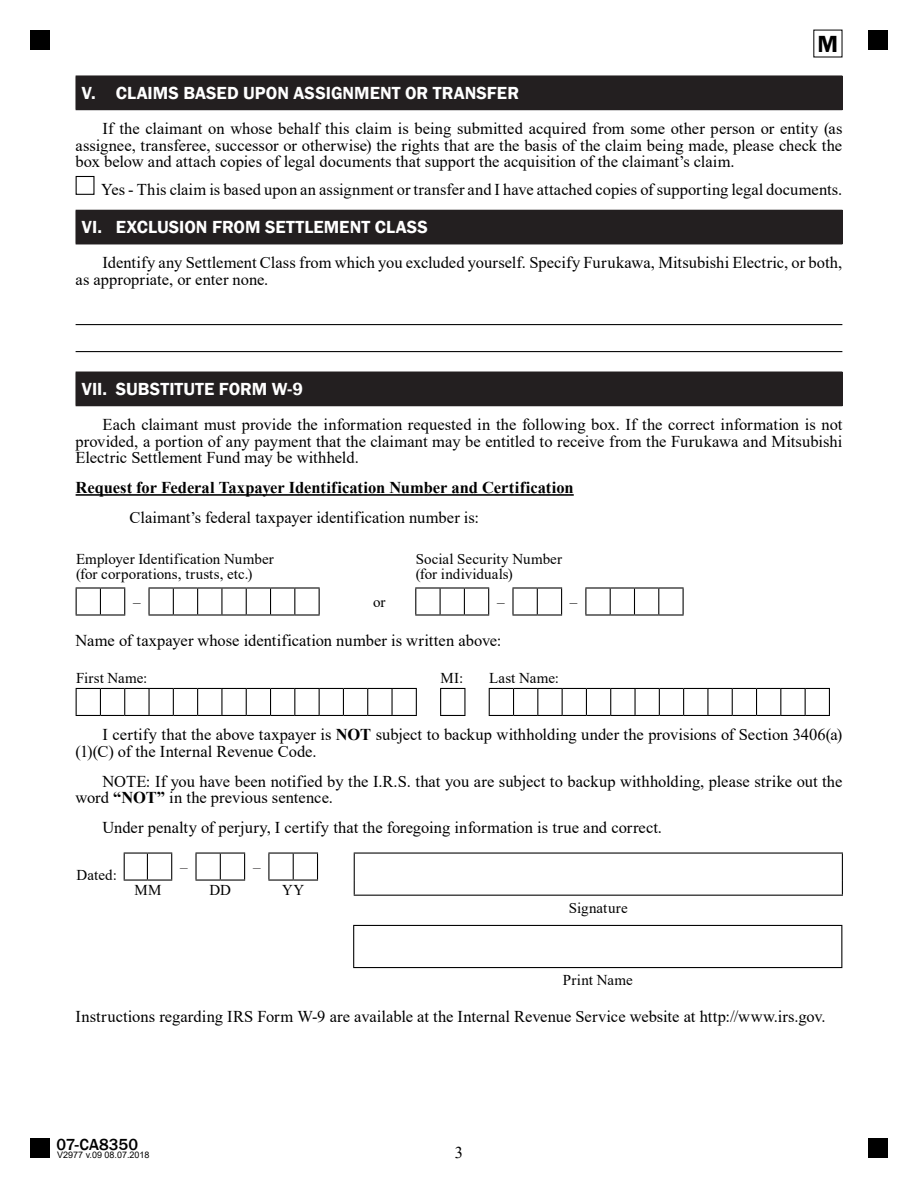
<style>
.page{position:relative;width:918px;height:1188px;background:#fff}
.page>*{position:absolute;margin:0;border:0;box-sizing:border-box;transform-origin:0 0}
.t1{font:600 24px "Franklin Gothic";color:#000}
.t2{font:600 18px "Franklin Gothic";color:#fff}
.Indent_1{font:16.5px/16.5px "Times New Roman";color:#000}
.Body_Copy{font:16.5px "Times New Roman";color:#000}
.Body_Copy-2{font:700 16.5px "Times New Roman";color:#000}
.t3{font:500 16.5px "Franklin Gothic";letter-spacing:.005em;color:#000}
.OCR_Type{font:16.5px "Times New Roman";color:#000}
.OCR_Type-2{font:15px "Times New Roman";letter-spacing:.005em;color:#000}
.t4{font:15px "Times New Roman";color:#231f20}
.t5{font:9px "Arial";color:#000}
.s1{font-weight:700}
</style>
<div class="page">
<div style="left:30px;top:30px;width:20px;height:20px;background:#000"></div>
<div style="left:868px;top:30px;width:20px;height:20px;background:#000"></div>
<div style="left:30px;top:1138px;width:20px;height:20px;background:#000"></div>
<div style="left:868px;top:1138px;width:20px;height:20px;background:#000"></div>
<hr style="left:76px;top:494px;width:498px;height:2px;background:#000">
<div style="left:76px;top:76px;width:766px;height:34px;background:#231f20"></div>
<hr style="left:842px;top:76px;width:1px;height:33px;background:#231f20">
<div style="left:76px;top:176px;width:18px;height:19px;border:1px solid #000"></div>
<div style="left:76px;top:210px;width:766px;height:34px;background:#231f20"></div>
<hr style="left:842px;top:211px;width:1px;height:33px;background:#231f20">
<hr style="left:76px;top:244px;width:766px;height:1px;background:#231f20">
<hr style="left:76px;top:324px;width:766px;height:1px;background:#000">
<hr style="left:76px;top:351px;width:766px;height:1px;background:#000">
<div style="left:76px;top:372px;width:766px;height:34px;background:#231f20"></div>
<hr style="left:842px;top:372px;width:1px;height:33px;background:#231f20">
<hr style="left:76px;top:614px;width:24px;height:2px;background:#000">
<hr style="left:100px;top:614px;width:25px;height:2px;background:#000">
<hr style="left:148px;top:614px;width:25px;height:2px;background:#000">
<hr style="left:173px;top:614px;width:25px;height:2px;background:#000">
<hr style="left:198px;top:614px;width:24px;height:2px;background:#000">
<hr style="left:222px;top:614px;width:24px;height:2px;background:#000">
<hr style="left:246px;top:614px;width:25px;height:2px;background:#000">
<hr style="left:271px;top:614px;width:24px;height:2px;background:#000">
<hr style="left:295px;top:614px;width:25px;height:2px;background:#000">
<hr style="left:415px;top:614px;width:25px;height:2px;background:#000">
<hr style="left:440px;top:614px;width:24px;height:2px;background:#000">
<hr style="left:464px;top:614px;width:25px;height:2px;background:#000">
<hr style="left:512px;top:614px;width:25px;height:2px;background:#000">
<hr style="left:537px;top:614px;width:25px;height:2px;background:#000">
<hr style="left:585px;top:614px;width:25px;height:2px;background:#000">
<hr style="left:610px;top:614px;width:24px;height:2px;background:#000">
<hr style="left:634px;top:614px;width:25px;height:2px;background:#000">
<hr style="left:659px;top:614px;width:25px;height:2px;background:#000">
<svg style="left:76px;top:589px;width:1px;height:25px"></svg>
<svg style="left:683px;top:589px;width:1px;height:25px"></svg>
<svg style="left:124px;top:589px;width:1px;height:25px"></svg>
<svg style="left:149px;top:589px;width:1px;height:25px"></svg>
<svg style="left:173px;top:589px;width:1px;height:25px"></svg>
<svg style="left:197px;top:589px;width:1px;height:25px"></svg>
<svg style="left:221px;top:589px;width:1px;height:25px"></svg>
<svg style="left:246px;top:589px;width:1px;height:25px"></svg>
<svg style="left:270px;top:589px;width:1px;height:25px"></svg>
<svg style="left:294px;top:589px;width:1px;height:25px"></svg>
<svg style="left:319px;top:589px;width:1px;height:25px"></svg>
<svg style="left:415px;top:589px;width:1px;height:25px"></svg>
<svg style="left:440px;top:589px;width:1px;height:25px"></svg>
<svg style="left:464px;top:589px;width:1px;height:25px"></svg>
<svg style="left:488px;top:589px;width:1px;height:25px"></svg>
<hr style="left:512px;top:589px;width:2px;height:25px;background:#000">
<svg style="left:537px;top:589px;width:1px;height:25px"></svg>
<svg style="left:561px;top:589px;width:1px;height:25px"></svg>
<svg style="left:100px;top:589px;width:1px;height:25px"></svg>
<hr style="left:415px;top:587px;width:25px;height:2px;background:#000">
<hr style="left:440px;top:587px;width:24px;height:2px;background:#000">
<hr style="left:464px;top:587px;width:25px;height:2px;background:#000">
<hr style="left:512px;top:587px;width:25px;height:2px;background:#000">
<hr style="left:537px;top:587px;width:25px;height:2px;background:#000">
<hr style="left:76px;top:587px;width:24px;height:2px;background:#000">
<hr style="left:100px;top:587px;width:25px;height:2px;background:#000">
<hr style="left:148px;top:587px;width:25px;height:2px;background:#000">
<hr style="left:173px;top:587px;width:25px;height:2px;background:#000">
<hr style="left:198px;top:587px;width:24px;height:2px;background:#000">
<hr style="left:222px;top:587px;width:24px;height:2px;background:#000">
<hr style="left:246px;top:587px;width:25px;height:2px;background:#000">
<hr style="left:271px;top:587px;width:24px;height:2px;background:#000">
<hr style="left:295px;top:587px;width:25px;height:2px;background:#000">
<hr style="left:585px;top:587px;width:25px;height:2px;background:#000">
<svg style="left:585px;top:589px;width:1px;height:25px"></svg>
<hr style="left:610px;top:587px;width:24px;height:2px;background:#000">
<svg style="left:610px;top:589px;width:1px;height:25px"></svg>
<hr style="left:634px;top:587px;width:25px;height:2px;background:#000">
<svg style="left:634px;top:589px;width:1px;height:25px"></svg>
<hr style="left:659px;top:587px;width:25px;height:2px;background:#000">
<svg style="left:658px;top:589px;width:1px;height:25px"></svg>
<svg style="left:76px;top:688px;width:341px;height:28px"></svg>
<svg style="left:440px;top:688px;width:25px;height:28px"></svg>
<svg style="left:489px;top:688px;width:341px;height:28px"></svg>
<hr style="left:354px;top:853px;width:489px;height:1px;background:#000">
<svg style="left:354px;top:854px;width:1px;height:41px"></svg>
<svg style="left:842px;top:854px;width:1px;height:41px"></svg>
<hr style="left:354px;top:895px;width:489px;height:1px;background:#000">
<svg style="left:195px;top:853px;width:50px;height:28px"></svg>
<svg style="left:268px;top:853px;width:50px;height:28px"></svg>
<svg style="left:124px;top:853px;width:48px;height:28px"></svg>
<hr style="left:353px;top:925px;width:489px;height:1px;background:#000">
<hr style="left:353px;top:926px;width:1px;height:41px;background:#000">
<hr style="left:841px;top:926px;width:1px;height:41px;background:#000">
<hr style="left:353px;top:967px;width:489px;height:1px;background:#000">
<h1 class="t1" style="left:818px;top:29px;width:22px">M</h1>
<p class="t2" style="left:82px;top:82px;width:439px">V. CLAIMS BASED UPON ASSIGNMENT OR TRANSFER</p>
<p class="Indent_1" style="left:76px;top:120px;width:768px;text-align:justify;text-indent:27px">If the claimant on whose behalf this claim is being submitted acquired from some other person or entity (as assignee, transferee, successor or otherwise) the rights that are the basis of the claim being made, please check the box below and attach copies of legal documents that support the acquisition of the claimant’s claim.</p>
<p class="Body_Copy" style="left:101px;top:178px;width:743px">Yes - This claim is based upon an assignment or transfer and I have attached copies of supporting legal documents.</p>
<p class="t2" style="left:82px;top:216px;width:348px">VI. EXCLUSION FROM SETTLEMENT CLASS</p>
<p class="Indent_1" style="left:76px;top:254px;width:768px;text-indent:27px">Identify any Settlement Class from which you excluded yourself. Specify Furukawa, Mitsubishi Electric, or both, as appropriate, or enter none.</p>
<p class="t2" style="left:82px;top:378px;width:223px">VII. SUBSTITUTE FORM W-9</p>
<p class="Indent_1" style="left:76px;top:416px;width:768px;text-align:justify;text-indent:27px">Each claimant must provide the information requested in the following box. If the correct information is not provided, a portion of any payment that the claimant may be entitled to receive from the Furukawa and Mitsubishi Electric Settlement Fund may be withheld.</p>
<p class="Body_Copy-2" style="left:76px;top:476px;width:500px">Request for Federal Taxpayer Identification Number and Certification</p>
<p class="Body_Copy" style="left:130px;top:506px;width:351px">Claimant’s federal taxpayer identification number is:</p>
<p class="OCR_Type-2" style="left:76px;top:549px;width:199px">Employer Identification Number</p>
<p class="OCR_Type-2" style="left:76px;top:564px;width:178px">(for corporations, trusts, etc.)</p>
<p class="OCR_Type-2" style="left:416px;top:549px;width:148px">Social Security Number</p>
<p class="OCR_Type-2" style="left:416px;top:564px;width:99px">(for individuals)</p>
<p class="OCR_Type-2" style="left:133px;top:591px;width:9px">–</p>
<p class="OCR_Type-2" style="left:373px;top:591px;width:14px">or</p>
<p class="OCR_Type-2" style="left:497px;top:591px;width:9px">–</p>
<p class="OCR_Type-2" style="left:570px;top:591px;width:9px">–</p>
<p class="Body_Copy" style="left:76px;top:629px;width:427px">Name of taxpayer whose identification number is written above:</p>
<p class="OCR_Type-2" style="left:76px;top:668px;width:73px">First Name:</p>
<p class="OCR_Type-2" style="left:441px;top:668px;width:24px">MI:</p>
<p class="OCR_Type-2" style="left:489px;top:668px;width:71px">Last Name:</p>
<p class="Indent_1" style="left:76px;top:726px;width:768px;text-indent:27px">I certify that the above taxpayer is <span class="s1">NOT</span> subject to backup withholding under the provisions of Section 3406(a) (1)(C) of the Internal Revenue Code.</p>
<p class="Indent_1" style="left:76px;top:772px;width:768px;text-indent:27px">NOTE: If you have been notified by the I.R.S. that you are subject to backup withholding, please strike out the word <span class="s1">“NOT”</span> in the previous sentence.</p>
<p class="Indent_1" style="left:103px;top:819px;width:561px">Under penalty of perjury, I certify that the foregoing information is true and correct.</p>
<p class="OCR_Type-2" style="left:76px;top:864px;width:42px">Dated:</p>
<p class="t4" style="left:180px;top:856px;width:9px">–</p>
<p class="t4" style="left:253px;top:856px;width:9px">–</p>
<p class="OCR_Type-2" style="left:134px;top:879px;width:29px">MM</p>
<p class="OCR_Type-2" style="left:210px;top:879px;width:23px">DD</p>
<p class="OCR_Type-2" style="left:282px;top:879px;width:24px">YY</p>
<p class="OCR_Type-2" style="left:569px;top:897px;width:60px">Signature</p>
<p class="OCR_Type-2" style="left:563px;top:969px;width:71px">Print Name</p>
<p class="Body_Copy" style="left:76px;top:1005px;width:751px">Instructions regarding IRS Form W-9 are available at the Internal Revenue Service website at http://www.irs.gov.</p>
<p class="t3" style="left:56px;top:1134px;width:83px">07-CA8350</p>
<p class="t5" style="left:57px;top:1148px;width:94px">V2977 v.09 08.07.2018</p>
<p class="OCR_Type" style="left:455px;top:1141px;width:10px">3</p>
</div>
